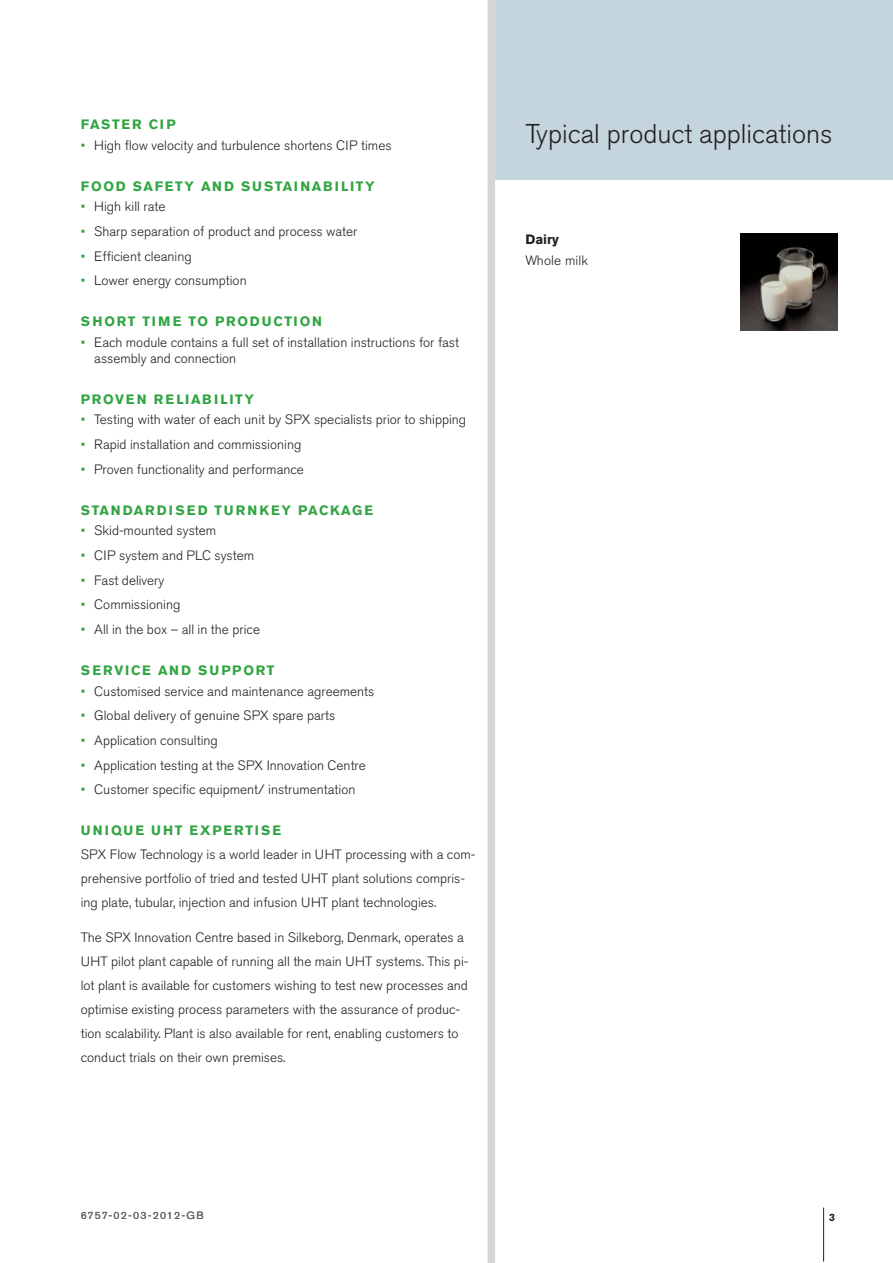
<style>
.page{position:relative;width:893px;height:1263px;background:#fff}
.page>*{position:absolute;margin:0;border:0;box-sizing:border-box;transform-origin:0 0}
.Boxed_Column_Headlin{font:300 27px "Akzidenz Grotesk Pro";color:#231f20}
.Bullet_list__green_b{font:300 13.5px/16.2px "Akzidenz Grotesk Pro";color:#231f20}
.Body_Copy__16pt_Lead{font:300 13.5px/24px "Akzidenz Grotesk Pro";color:#231f20}
.Headline__Large__All{font:700 13.5px "Akzidenz Grotesk Pro";letter-spacing:.12em;color:#32a543}
.Headline__Large__All-2{font:700 13.5px "Akzidenz Grotesk Pro";letter-spacing:.14em;color:#32a543}
.Thumbnail_Descriptio{font:300 13.5px "Akzidenz Grotesk Pro";letter-spacing:.01em;color:#231f20}
.Sub-Headline__Black{font:700 13.5px "Akzidenz Grotesk Pro";color:#231f20}
.Page___version_no{font:10.5px "Akzidenz Grotesk Pro";letter-spacing:.11em;color:#636366}
.t1{font:700 10.5px "Akzidenz Grotesk Pro";color:#231f20}
.s1{color:#32a543}
</style>
<div class="page">
<div style="left:490px;top:0;width:403px;height:180px;background:#c5d5de"></div>
<div style="left:488px;top:0;width:7px;height:1263px;background:#d4d5d7"></div>
<hr style="left:823px;top:1207px;width:1px;height:54px;background:#231f20">
<img style="left:740px;top:233px;width:98px;height:97px">
<p class="Headline__Large__All" style="left:81px;top:116px;width:96px">FASTER CIP</p>
<p class="Bullet_list__green_b" style="left:81px;top:137px;width:312px"><span class="s1">•</span> High flow velocity and turbulence shortens CIP times</p>
<p class="Headline__Large__All" style="left:81px;top:177px;width:295px">FOOD SAFETY AND SUSTAINABILITY</p>
<p class="Bullet_list__green_b" style="left:81px;top:198px;width:86px"><span class="s1">•</span> High kill rate</p>
<p class="Bullet_list__green_b" style="left:81px;top:223px;width:278px"><span class="s1">•</span> Sharp separation of product and process water</p>
<p class="Bullet_list__green_b" style="left:81px;top:248px;width:112px"><span class="s1">•</span> Efficient cleaning</p>
<p class="Bullet_list__green_b" style="left:81px;top:272px;width:167px"><span class="s1">•</span> Lower energy consumption</p>
<p class="Headline__Large__All" style="left:81px;top:313px;width:243px">SHORT TIME TO PRODUCTION</p>
<p class="Bullet_list__green_b" style="left:94px;top:334px;width:366px;text-indent:-14px"><span class="s1">•</span> Each module contains a full set of installation instructions for fast assembly and connection</p>
<p class="Headline__Large__All" style="left:81px;top:390px;width:175px">PROVEN RELIABILITY</p>
<p class="Bullet_list__green_b" style="left:81px;top:412px;width:387px"><span class="s1">•</span> Testing with water of each unit by SPX specialists prior to shipping</p>
<p class="Bullet_list__green_b" style="left:81px;top:436px;width:222px"><span class="s1">•</span> Rapid installation and commissioning</p>
<p class="Bullet_list__green_b" style="left:81px;top:461px;width:225px"><span class="s1">•</span> Proven functionality and performance</p>
<p class="Headline__Large__All" style="left:81px;top:501px;width:294px">STANDARDISED TURNKEY PACKAGE</p>
<p class="Bullet_list__green_b" style="left:81px;top:522px;width:137px"><span class="s1">•</span> Skid-mounted system</p>
<p class="Bullet_list__green_b" style="left:81px;top:547px;width:175px"><span class="s1">•</span> CIP system and PLC system</p>
<p class="Bullet_list__green_b" style="left:81px;top:572px;width:85px"><span class="s1">•</span> Fast delivery</p>
<p class="Bullet_list__green_b" style="left:81px;top:596px;width:101px"><span class="s1">•</span> Commissioning</p>
<p class="Bullet_list__green_b" style="left:81px;top:621px;width:181px"><span class="s1">•</span> All in the box – all in the price</p>
<p class="Headline__Large__All" style="left:81px;top:662px;width:195px">SERVICE AND SUPPORT</p>
<p class="Bullet_list__green_b" style="left:81px;top:683px;width:295px"><span class="s1">•</span> Customised service and maintenance agreements</p>
<p class="Bullet_list__green_b" style="left:81px;top:707px;width:256px"><span class="s1">•</span> Global delivery of genuine SPX spare parts</p>
<p class="Bullet_list__green_b" style="left:81px;top:732px;width:139px"><span class="s1">•</span> Application consulting</p>
<p class="Bullet_list__green_b" style="left:81px;top:757px;width:287px"><span class="s1">•</span> Application testing at the SPX Innovation Centre</p>
<p class="Bullet_list__green_b" style="left:81px;top:781px;width:276px"><span class="s1">•</span> Customer specific equipment/ instrumentation</p>
<p class="Headline__Large__All-2" style="left:81px;top:822px;width:202px">UNIQUE UHT EXPERTISE</p>
<p class="Body_Copy__16pt_Lead" style="left:81px;top:843px;width:396px">SPX Flow Technology is a world leader in UHT processing with a com&shy;prehensive portfolio of tried and tested UHT plant solutions compris&shy;ing plate, tubular, injection and infusion UHT plant technologies.</p>
<p class="Body_Copy__16pt_Lead" style="left:81px;top:925px;width:389px">The SPX Innovation Centre based in Silkeborg, Denmark, operates a UHT pilot plant capable of running all the main UHT systems. This pi&shy;lot plant is available for customers wishing to test new processes and optimise existing process parameters with the assurance of produc&shy;tion scalability. Plant is also available for rent, enabling customers to conduct trials on their own premises.</p>
<p class="Boxed_Column_Headlin" style="left:526px;top:116px;width:309px">Typical product applications</p>
<p class="Sub-Headline__Black" style="left:526px;top:231px;width:35px">Dairy</p>
<p class="Thumbnail_Descriptio" style="left:526px;top:252px;width:64px">Whole milk</p>
<p class="Page___version_no" style="left:81px;top:1209px;width:125px">6757-02-03-2012-GB</p>
<p class="t1" style="left:829px;top:1210px;width:7px">3</p>
</div>
